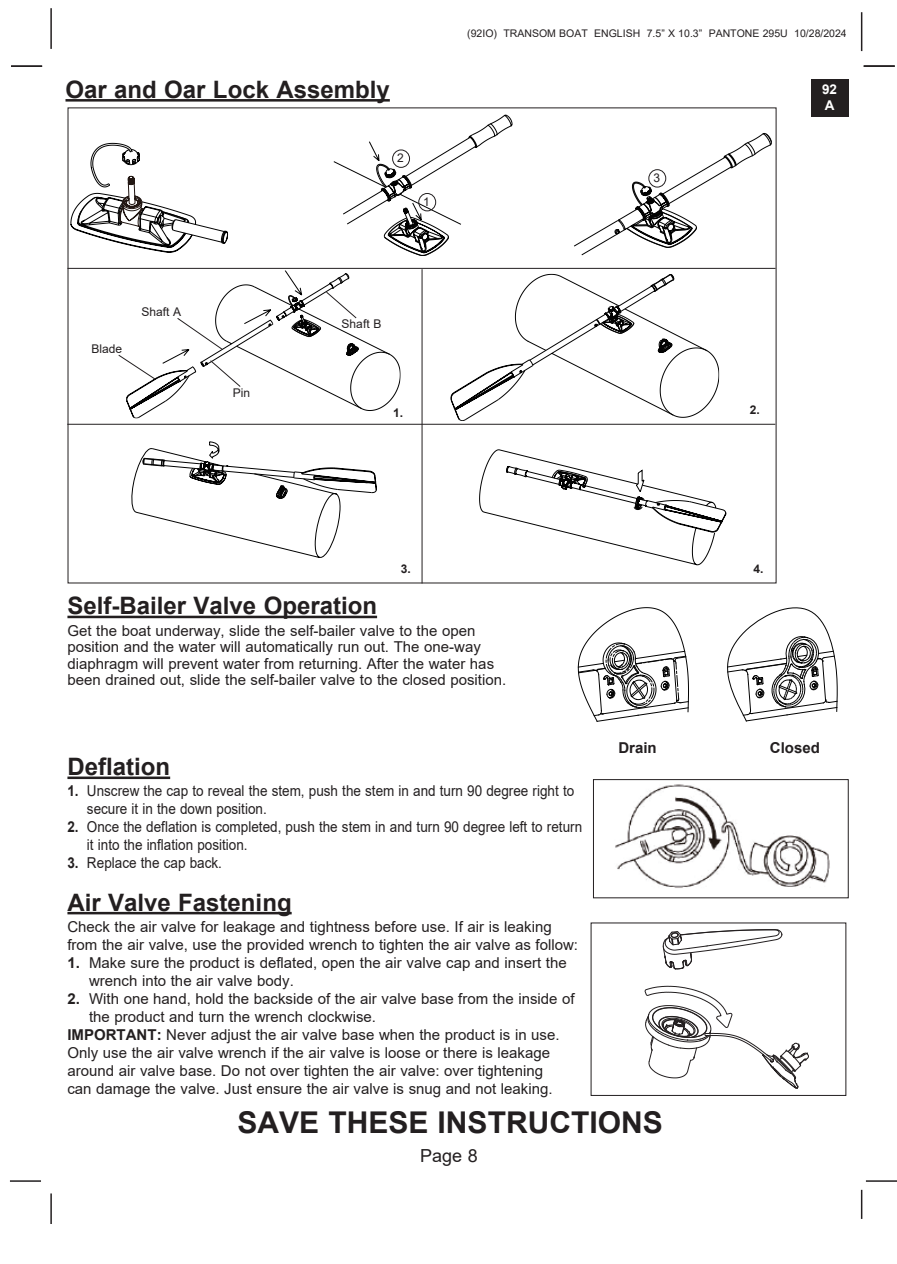
<style>
.page{position:relative;width:897px;height:1264px;background:#fff}
.page>*{position:absolute;margin:0;border:0;box-sizing:border-box;transform-origin:0 0}
.t1{font:700 30px "Arial";color:#231f20}
.body{font:700 24px "Arial";color:#231f20}
.t2{font:18px "Arial";color:#231f20}
.body-2{font:15px "Arial";color:#231f20}
.body-3{font:15px "Arial";color:#231f20;scale:.9 1}
.t3{font:700 15px "Arial";color:#231f20}
.t4{font:700 13.5px/16.2px "Arial";color:#fff}
.t5{font:12px "Arial";color:#231f20}
.t6{font:700 12px "Arial";color:#231f20}
.t7{font:10.5px "Arial";color:#231f20}
.s1{font-weight:700}
</style>
<div class="page">
<div style="left:810px;top:79px;width:38px;height:38px;background:#231f20"></div>
<hr style="left:50px;top:8px;width:2px;height:41px;background:#231f20">
<hr style="left:860px;top:12px;width:2px;height:39px;background:#231f20">
<hr style="left:865px;top:1180px;width:31px;height:1px;background:#231f20">
<hr style="left:860px;top:1189px;width:2px;height:30px;background:#231f20">
<hr style="left:50px;top:1193px;width:2px;height:31px;background:#231f20">
<hr style="left:10px;top:1180px;width:31px;height:1px;background:#231f20">
<hr style="left:65px;top:99px;width:325px;height:3px;background:#231f20">
<hr style="left:863px;top:65px;width:31px;height:2px;background:#231f20">
<hr style="left:11px;top:65px;width:31px;height:2px;background:#231f20">
<svg style="left:574px;top:133px;width:197px;height:122px"></svg>
<svg style="left:70px;top:115px;width:442px;height:141px"></svg>
<hr style="left:67px;top:268px;width:708px;height:1px;background:#231f20">
<hr style="left:67px;top:424px;width:708px;height:1px;background:#231f20">
<svg style="left:450px;top:273px;width:269px;height:148px"></svg>
<svg style="left:132px;top:441px;width:244px;height:117px"></svg>
<svg style="left:479px;top:449px;width:247px;height:116px"></svg>
<svg style="left:118px;top:270px;width:282px;height:149px"></svg>
<div style="left:418px;top:193px;width:18px;height:18px;border:1px solid #231f20;border-radius:50%"></div>
<div style="left:392px;top:150px;width:18px;height:18px;border:1px solid #231f20;border-radius:50%"></div>
<div style="left:648px;top:169px;width:18px;height:18px;border:1px solid #231f20;border-radius:50%"></div>
<hr style="left:421px;top:269px;width:1px;height:314px;background:#231f20">
<hr style="left:67px;top:616px;width:310px;height:2px;background:#231f20">
<hr style="left:67px;top:776px;width:103px;height:3px;background:#231f20">
<hr style="left:67px;top:912px;width:224px;height:2px;background:#231f20">
<svg style="left:727px;top:607px;width:110px;height:115px"></svg>
<svg style="left:577px;top:607px;width:112px;height:115px"></svg>
<div style="left:593px;top:779px;width:255px;height:119px;border:1px solid #231f20"></div>
<img style="left:615px;top:785px;width:215px;height:103px">
<div style="left:590px;top:922px;width:256px;height:174px;border:1px solid #231f20"></div>
<svg style="left:644px;top:986px;width:164px;height:102px"></svg>
<svg style="left:662px;top:929px;width:120px;height:40px"></svg>
<p class="body" style="left:65px;top:72px;width:326px">Oar and Oar Lock Assembly</p>
<p class="t5" style="left:397px;top:150px;width:8px">2</p>
<p class="t5" style="left:423px;top:193px;width:8px">1</p>
<p class="t7" style="left:467px;top:26px;width:381px">(92IO) TRANSOM BOAT ENGLISH 7.5” X 10.3” PANTONE 295U 10/28/2024</p>
<p class="t5" style="left:653px;top:169px;width:8px">3</p>
<p class="t4" style="left:821px;top:81px;width:17px">92<br>A</p>
<p class="t5" style="left:91px;top:341px;width:32px">Blade</p>
<p class="t5" style="left:141px;top:303px;width:41px">Shaft A</p>
<p class="t5" style="left:233px;top:384px;width:19px">Pin</p>
<p class="t5" style="left:341px;top:315px;width:41px">Shaft B</p>
<p class="t6" style="left:393px;top:404px;width:12px">1.</p>
<p class="t6" style="left:749px;top:401px;width:12px">2.</p>
<p class="t6" style="left:401px;top:560px;width:12px">3.</p>
<p class="t6" style="left:753px;top:560px;width:12px">4.</p>
<p class="body" style="left:67px;top:589px;width:311px">Self-Bailer Valve Operation</p>
<p class="body-2" style="left:67px;top:620px;width:409px">Get the boat underway, slide the self-bailer valve to the open</p>
<p class="body-2" style="left:67px;top:636px;width:415px">position and the water will automatically run out. The one-way</p>
<p class="body-2" style="left:67px;top:653px;width:428px">diaphragm will prevent water from returning. After the water has</p>
<p class="body-2" style="left:67px;top:669px;width:440px">been drained out, slide the self-bailer valve to the closed position.</p>
<p class="body" style="left:67px;top:750px;width:104px">Deflation</p>
<p class="body-3" style="left:67px;top:781px;width:564px"><span class="s1">1.</span> Unscrew the cap to reveal the stem, push the stem in and turn 90 degree right to</p>
<p class="body-3" style="left:87px;top:799px;width:201px">secure it in the down position.</p>
<p class="body-3" style="left:67px;top:817px;width:573px"><span class="s1">2.</span> Once the deflation is completed, push the stem in and turn 90 degree left to return</p>
<p class="body-3" style="left:87px;top:835px;width:180px">it into the inflation position.</p>
<p class="body-3" style="left:67px;top:853px;width:173px"><span class="s1">3.</span> Replace the cap back.</p>
<p class="body" style="left:67px;top:885px;width:226px">Air Valve Fastening</p>
<p class="body-2" style="left:67px;top:916px;width:486px">Check the air valve for leakage and tightness before use. If air is leaking</p>
<p class="body-2" style="left:67px;top:934px;width:512px">from the air valve, use the provided wrench to tighten the air valve as follow:</p>
<p class="body-2" style="left:67px;top:952px;width:500px"><span class="s1">1.</span> Make sure the product is deflated, open the air valve cap and insert the</p>
<p class="body-2" style="left:89px;top:970px;width:206px">wrench into the air valve body.</p>
<p class="body-2" style="left:67px;top:988px;width:508px"><span class="s1">2.</span> With one hand, hold the backside of the air valve base from the inside of</p>
<p class="body-2" style="left:89px;top:1006px;width:288px">the product and turn the wrench clockwise.</p>
<p class="body-2" style="left:67px;top:1024px;width:493px"><span class="s1">IMPORTANT:</span> Never adjust the air valve base when the product is in use.</p>
<p class="body-2" style="left:67px;top:1042px;width:484px">Only use the air valve wrench if the air valve is loose or there is leakage</p>
<p class="body-2" style="left:67px;top:1060px;width:477px">around air valve base. Do not over tighten the air valve: over tightening</p>
<p class="body-2" style="left:67px;top:1078px;width:486px">can damage the valve. Just ensure the air valve is snug and not leaking.</p>
<p class="t3" style="left:618px;top:737px;width:40px">Drain</p>
<p class="t3" style="left:769px;top:737px;width:52px">Closed</p>
<h1 class="t1" style="left:237px;top:1101px;width:427px">SAVE THESE INSTRUCTIONS</h1>
<p class="t2" style="left:420px;top:1143px;width:59px">Page 8</p>
</div>
